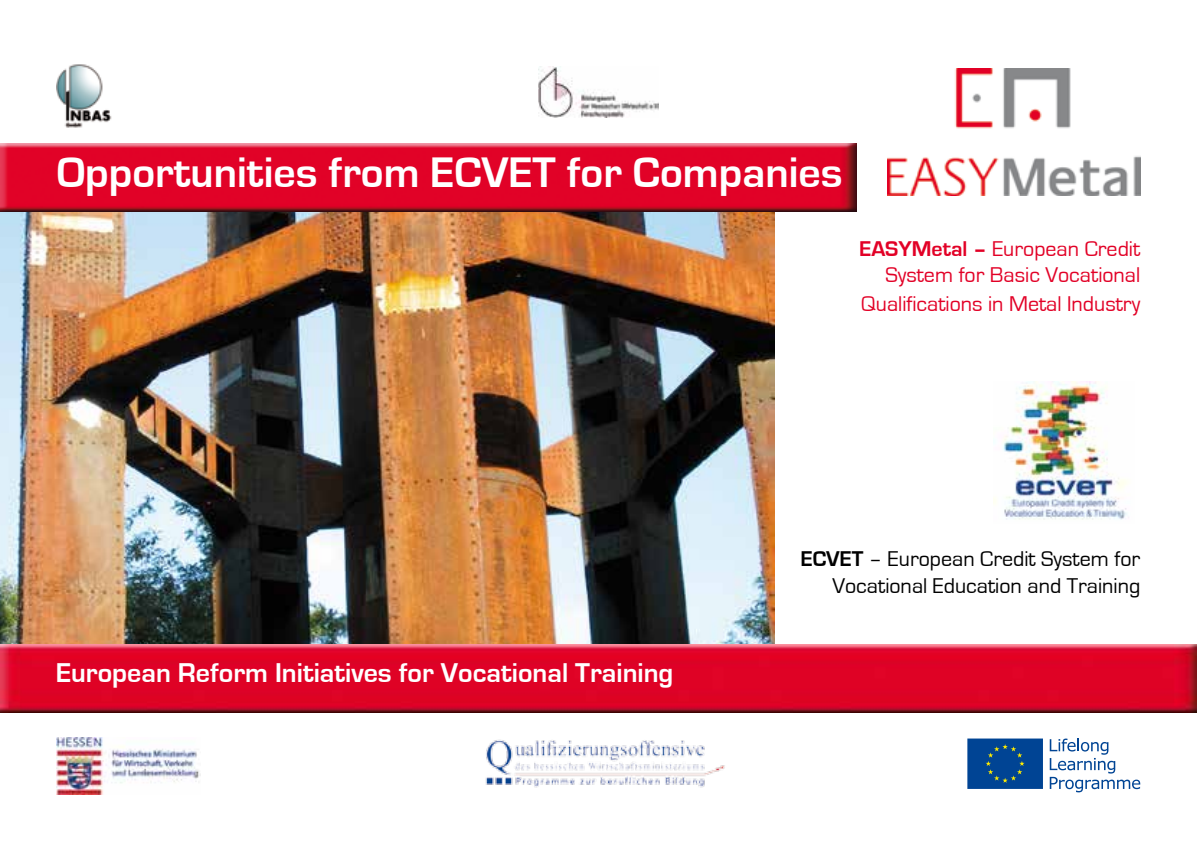
<style>
.page{position:relative;width:1197px;height:851px;background:#fff}
.page>*{position:absolute;margin:0;border:0;box-sizing:border-box;transform-origin:0 0}
.t1{font:700 44px "Eurostile";color:#fff}
.t2{font:700 28px "Eurostile";color:#fff}
.t3{font:22px/26.4px "Eurostile";color:#e20026;text-align:right}
.t4{font:22px/26.4px "Eurostile";color:#000;text-align:right}
.s1{font-weight:700}
</style>
<div class="page">
<img style="left:887px;top:68px;width:253px;height:128px">
<svg style="left:967px;top:738px;width:76px;height:51px"></svg>
<svg style="left:1049px;top:738px;width:91px;height:54px"></svg>
<img style="left:57px;top:737px;width:143px;height:57px">
<img style="left:0;top:211px;width:774px;height:433px">
<img style="left:485px;top:739px;width:240px;height:49px">
<img style="left:993px;top:381px;width:136px;height:139px">
<img style="left:56px;top:64px;width:56px;height:64px">
<img style="left:538px;top:66px;width:120px;height:51px">
<img style="left:0;top:644px;width:1196px;height:68px">
<img style="left:0;top:143px;width:856px;height:68px">
<h1 class="t1" style="left:57px;top:148px;width:787px">Opportunities from ECVET for Companies</h1>
<p class="t3" style="left:859px;top:236px;width:282px"><span class="s1">EASYMetal –</span> European Credit<br>System for Basic Vocational</p>
<p class="t3" style="left:861px;top:291px;width:280px">Qualifications in Metal Industry</p>
<p class="t2" style="left:56px;top:657px;width:618px">European Reform Initiatives for Vocational Training</p>
<p class="t4" style="left:800px;top:546px;width:341px"><span class="s1">ECVET</span> – European Credit System for<br>Vocational Education and Training</p>
</div>
